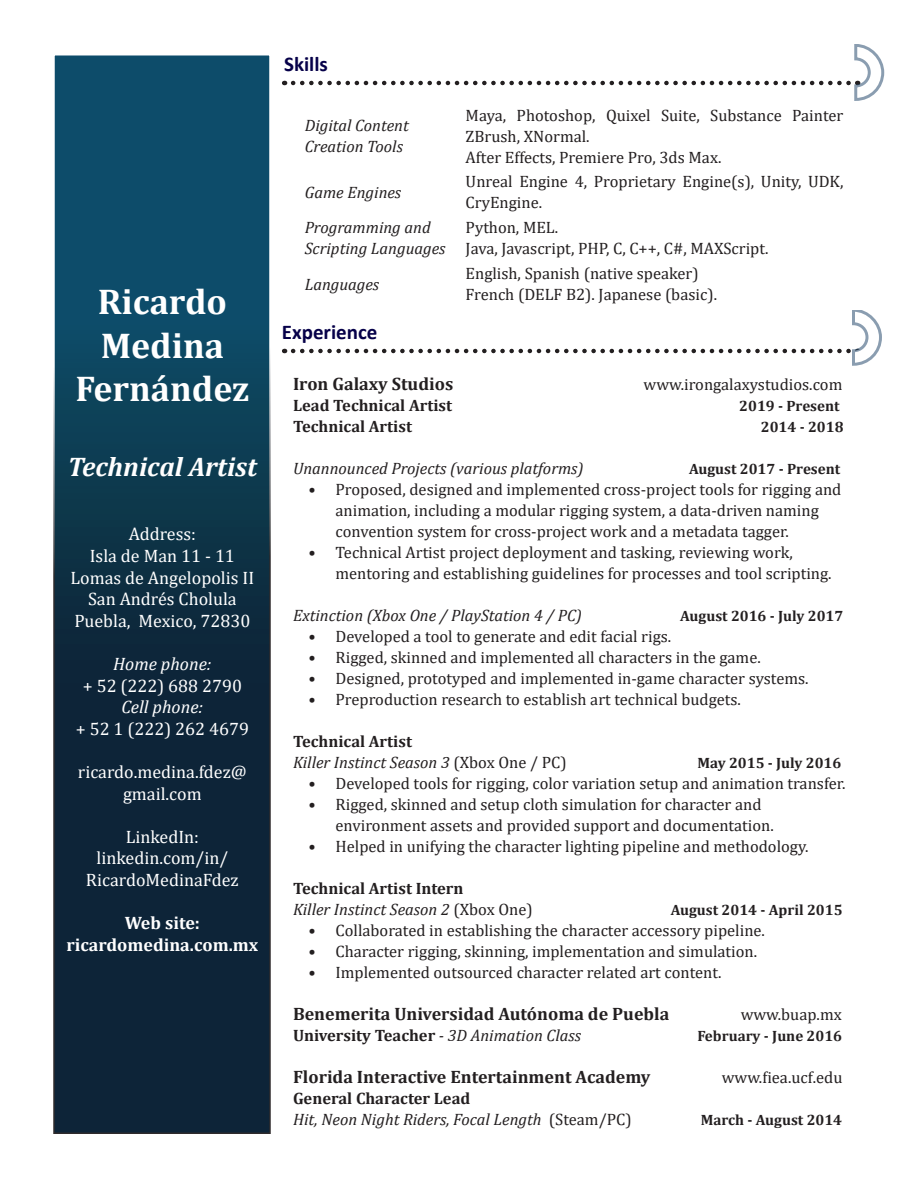
<style>
.page{position:relative;width:918px;height:1188px;background:#fff}
.page>*{position:absolute;margin:0;border:0;box-sizing:border-box;transform-origin:0 0}
.t1{font:700 36px/43.2px "Cambria";color:#fff}
.t2{font:italic 700 27px "Cambria";color:#fff}
.t3{font:700 21px "Calibri";color:#060049}
.t4{font:18px/21.6px "Cambria";color:#fff;text-align:center}
.t5{font:700 18px "Cambria";color:#231f20}
.t6{font:700 18px "Cambria";color:#fff}
.t7{font:italic 18px "Cambria";color:#fff}
.t8{font:16.5px/21px "Cambria";color:#231f20}
.t9{font:italic 16.5px/21px "Cambria";color:#231f20}
.t10{font:700 16.5px "Cambria";color:#231f20}
.t11{font:700 15px "Cambria";color:#231f20}
.s1{font-style:normal}
.s2{font-weight:400;font-style:italic}
</style>
<div class="page">
<div style="left:54px;top:55px;width:216px;height:1078px;background:linear-gradient(to bottom,#0d506e,#0d1829)"></div>
<svg style="left:293px;top:311px;width:589px;height:55px"></svg>
<svg style="left:293px;top:45px;width:591px;height:56px"></svg>
<p class="t1" style="left:98px;top:279px;width:131px">Ricardo<br>Medina</p>
<p class="t1" style="left:75px;top:366px;width:176px">Fernández</p>
<p class="t2" style="left:68px;top:447px;width:191px">Technical Artist</p>
<p class="t4" style="left:129px;top:523px;width:69px">Address:</p>
<p class="t4" style="left:90px;top:545px;width:147px">Isla de Man 11 - 11</p>
<p class="t4" style="left:71px;top:567px;width:185px">Lomas de Angelopolis II</p>
<p class="t4" style="left:88px;top:588px;width:150px">San Andrés Cholula</p>
<p class="t4" style="left:74px;top:610px;width:178px">Puebla, Mexico, 72830</p>
<p class="t7" style="left:113px;top:651px;width:100px">Home phone:</p>
<p class="t4" style="left:83px;top:675px;width:161px">+ 52 (222) 688 2790</p>
<p class="t7" style="left:121px;top:694px;width:83px">Cell phone:</p>
<p class="t4" style="left:76px;top:718px;width:175px">+ 52 1 (222) 262 4679</p>
<p class="t4" style="left:78px;top:761px;width:170px">ricardo.medina.fdez@ gmail.com</p>
<p class="t4" style="left:126px;top:826px;width:75px">LinkedIn:</p>
<p class="t4" style="left:97px;top:847px;width:133px">linkedin.com/in/</p>
<p class="t4" style="left:86px;top:869px;width:154px">RicardoMedinaFdez</p>
<p class="t6" style="left:125px;top:910px;width:77px">Web site:</p>
<p class="t6" style="left:66px;top:932px;width:193px">ricardomedina.com.mx</p>
<p class="t3" style="left:284px;top:49px;width:45px">Skills</p>
<p class="t9" style="left:305px;top:114px;width:106px">Digital Content<br>Creation Tools</p>
<p class="t8" style="left:466px;top:104px;width:379px">Maya, Photoshop, Quixel Suite, Substance Painter<br>ZBrush, XNormal.</p>
<p class="t8" style="left:466px;top:146px;width:257px">After Effects, Premiere Pro, 3ds Max.</p>
<p class="t9" style="left:305px;top:181px;width:98px">Game Engines</p>
<p class="t8" style="left:466px;top:171px;width:379px">Unreal Engine 4, Proprietary Engine(s), Unity, UDK,<br>CryEngine.</p>
<p class="t9" style="left:305px;top:216px;width:142px">Programming and<br>Scripting Languages</p>
<p class="t8" style="left:466px;top:217px;width:94px">Python, MEL.</p>
<p class="t8" style="left:466px;top:238px;width:305px">Java, Javascript, PHP, C, C++, C#, MAXScript.</p>
<p class="t9" style="left:305px;top:273px;width:76px">Languages</p>
<p class="t8" style="left:466px;top:263px;width:235px">English, Spanish (native speaker)</p>
<p class="t8" style="left:466px;top:284px;width:253px">French (DELF B2). Japanese (basic).</p>
<p class="t3" style="left:282px;top:317px;width:97px">Experience</p>
<p class="t5" style="left:293px;top:372px;width:162px">Iron Galaxy Studios</p>
<p class="t8" style="left:644px;top:374px;width:200px">www.irongalaxystudios.com</p>
<p class="t10" style="left:293px;top:394px;width:161px">Lead Technical Artist</p>
<p class="t11" style="left:739px;top:396px;width:102px">2019 - Present</p>
<p class="t10" style="left:293px;top:415px;width:121px">Technical Artist</p>
<p class="t11" style="left:761px;top:417px;width:84px">2014 - 2018</p>
<p class="t9" style="left:293px;top:458px;width:292px">Unannounced Projects (various platforms)</p>
<p class="t11" style="left:689px;top:459px;width:153px">August 2017 - Present</p>
<p class="t8" style="left:336px;top:479px;width:507px;text-indent:-27px">• Proposed, designed and implemented cross-project tools for rigging and animation, including a modular rigging system, a data-driven naming convention system for cross-project work and a metadata tagger.</p>
<p class="t8" style="left:336px;top:542px;width:498px;text-indent:-27px">• Technical Artist project deployment and tasking, reviewing work, mentoring and establishing guidelines for processes and tool scripting.</p>
<p class="t9" style="left:293px;top:605px;width:291px">Extinction (Xbox One / PlayStation 4 / PC)</p>
<p class="t11" style="left:680px;top:606px;width:165px">August 2016 - July 2017</p>
<p class="t8" style="left:309px;top:626px;width:364px">• Developed a tool to generate and edit facial rigs.</p>
<p class="t8" style="left:309px;top:647px;width:454px">• Rigged, skinned and implemented all characters in the game.</p>
<p class="t8" style="left:309px;top:668px;width:502px">• Designed, prototyped and implemented in-game character systems.</p>
<p class="t8" style="left:309px;top:689px;width:434px">• Preproduction research to establish art technical budgets.</p>
<p class="t10" style="left:293px;top:730px;width:121px">Technical Artist</p>
<p class="t9" style="left:293px;top:752px;width:275px">Killer Instinct Season 3 <span class="s1">(Xbox One / PC)</span></p>
<p class="t11" style="left:698px;top:753px;width:145px">May 2015 - July 2016</p>
<p class="t8" style="left:309px;top:773px;width:538px">• Developed tools for rigging, color variation setup and animation transfer.</p>
<p class="t8" style="left:336px;top:794px;width:440px;text-indent:-27px">• Rigged, skinned and setup cloth simulation for character and environment assets and provided support and documentation.</p>
<p class="t8" style="left:309px;top:836px;width:501px">• Helped in unifying the character lighting pipeline and methodology.</p>
<p class="t10" style="left:293px;top:877px;width:172px">Technical Artist Intern</p>
<p class="t9" style="left:293px;top:899px;width:241px">Killer Instinct Season 2 <span class="s1">(Xbox One)</span></p>
<p class="t11" style="left:671px;top:900px;width:173px">August 2014 - April 2015</p>
<p class="t8" style="left:309px;top:920px;width:458px">• Collaborated in establishing the character accessory pipeline.</p>
<p class="t8" style="left:309px;top:941px;width:450px">• Character rigging, skinning, implementation and simulation.</p>
<p class="t8" style="left:309px;top:962px;width:415px">• Implemented outsourced character related art content.</p>
<p class="t5" style="left:293px;top:1002px;width:378px">Benemerita Universidad Autónoma de Puebla</p>
<p class="t8" style="left:741px;top:1004px;width:102px">www.buap.mx</p>
<p class="t10" style="left:293px;top:1024px;width:290px">University Teacher <span class="s2">- 3D Animation Class</span></p>
<p class="t11" style="left:697px;top:1026px;width:146px">February - June 2016</p>
<p class="t5" style="left:293px;top:1065px;width:359px">Florida Interactive Entertainment Academy</p>
<p class="t8" style="left:722px;top:1067px;width:122px">www.fiea.ucf.edu</p>
<p class="t10" style="left:293px;top:1087px;width:179px">General Character Lead</p>
<p class="t9" style="left:293px;top:1109px;width:340px">Hit, Neon Night Riders, Focal Length <span class="s1">(Steam/PC)</span></p>
<p class="t11" style="left:701px;top:1110px;width:143px">March - August 2014</p>
</div>
